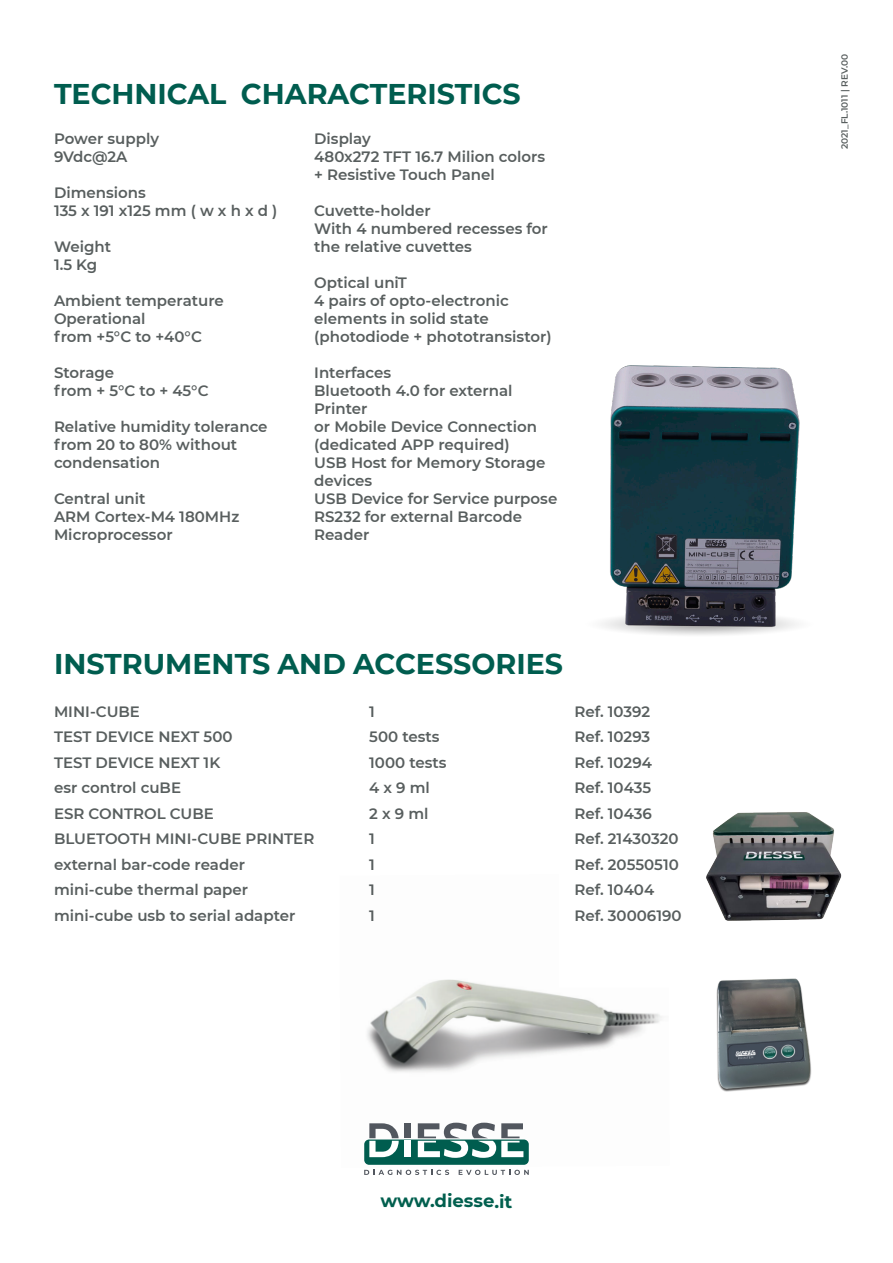
<style>
.page{position:relative;width:893px;height:1263px;background:#fff}
.page>*{position:absolute;margin:0;border:0;box-sizing:border-box;transform-origin:0 0}
.t1{font:700 28.5px "Montserrat";color:#005d4f}
.t2{font:700 18px "Montserrat";letter-spacing:-.01em;color:#015f4e}
.t3{font:600 15px/18px "Montserrat";color:#585e5e}
.t4{font:600 9px "Montserrat";color:#585e5e}
</style>
<div class="page">
<img style="left:364px;top:979px;width:298px;height:186px">
<div style="left:364px;top:1139px;width:165px;height:26px;background:#005d4f;border-radius:5px"></div>
<svg style="left:369px;top:1123px;width:30px;height:34px"></svg>
<div style="left:404px;top:1123px;width:6px;height:15px;background:#52575f"></div>
<div style="left:404px;top:1141px;width:6px;height:16px;background:#fff"></div>
<svg style="left:418px;top:1123px;width:105px;height:35px"></svg>
<svg style="left:364px;top:1170px;width:85px;height:5px"></svg>
<svg style="left:459px;top:1170px;width:70px;height:5px"></svg>
<img style="left:716px;top:978px;width:96px;height:114px">
<img style="left:706px;top:812px;width:136px;height:109px">
<img style="left:602px;top:365px;width:198px;height:270px">
<p class="t1" style="left:54px;top:73px;width:468px">TECHNICAL CHARACTERISTICS</p>
<p class="t3" style="left:54px;top:129px;width:107px">Power supply</p>
<p class="t3" style="left:54px;top:147px;width:75px">9Vdc@2A</p>
<p class="t3" style="left:54px;top:183px;width:93px">Dimensions</p>
<p class="t3" style="left:54px;top:201px;width:225px">135 x 191 x125 mm ( w x h x d )</p>
<p class="t3" style="left:54px;top:237px;width:59px">Weight</p>
<p class="t3" style="left:54px;top:255px;width:45px">1.5 Kg</p>
<p class="t3" style="left:54px;top:291px;width:171px">Ambient temperature<br>Operational</p>
<p class="t3" style="left:54px;top:327px;width:149px">from +5°C to +40°C</p>
<p class="t3" style="left:54px;top:363px;width:62px">Storage</p>
<p class="t3" style="left:54px;top:381px;width:156px">from + 5°C to + 45°C</p>
<p class="t3" style="left:54px;top:417px;width:215px">Relative humidity tolerance</p>
<p class="t3" style="left:54px;top:435px;width:185px">from 20 to 80% without condensation</p>
<p class="t3" style="left:54px;top:489px;width:93px">Central unit</p>
<p class="t3" style="left:54px;top:507px;width:187px">ARM Cortex-M4 180MHz<br>Microprocessor</p>
<p class="t3" style="left:314px;top:129px;width:58px">Display</p>
<p class="t3" style="left:314px;top:147px;width:232px">480x272 TFT 16.7 Milion colors + Resistive Touch Panel</p>
<p class="t3" style="left:314px;top:201px;width:118px">Cuvette-holder</p>
<p class="t3" style="left:314px;top:219px;width:235px">With 4 numbered recesses for the relative cuvettes</p>
<p class="t3" style="left:314px;top:273px;width:94px">Optical uniT</p>
<p class="t3" style="left:314px;top:291px;width:239px">4 pairs of opto-electronic elements in solid state (photodiode + phototransistor)</p>
<p class="t3" style="left:314px;top:363px;width:78px">Interfaces</p>
<p class="t3" style="left:314px;top:381px;width:200px">Bluetooth 4.0 for external<br>Printer</p>
<p class="t3" style="left:314px;top:417px;width:224px">or Mobile Device Connection</p>
<p class="t3" style="left:314px;top:435px;width:197px">(dedicated APP required)</p>
<p class="t3" style="left:314px;top:453px;width:233px">USB Host for Memory Storage devices</p>
<p class="t3" style="left:314px;top:489px;width:245px">USB Device for Service purpose</p>
<p class="t3" style="left:314px;top:507px;width:209px">RS232 for external Barcode<br>Reader</p>
<p class="t1" style="left:54px;top:643px;width:511px">INSTRUMENTS AND ACCESSORIES</p>
<p class="t3" style="left:54px;top:702px;width:88px">MINI-CUBE</p>
<p class="t3" style="left:54px;top:727px;width:180px">TEST DEVICE NEXT 500</p>
<p class="t3" style="left:54px;top:753px;width:168px">TEST DEVICE NEXT 1K</p>
<p class="t3" style="left:54px;top:778px;width:129px">esr control cuBE</p>
<p class="t3" style="left:54px;top:804px;width:161px">ESR CONTROL CUBE</p>
<p class="t3" style="left:54px;top:829px;width:262px">BLUETOOTH MINI-CUBE PRINTER</p>
<p class="t3" style="left:54px;top:855px;width:193px">external bar-code reader</p>
<p class="t3" style="left:54px;top:880px;width:196px">mini-cube thermal paper</p>
<p class="t3" style="left:54px;top:906px;width:243px">mini-cube usb to serial adapter</p>
<p class="t3" style="left:369px;top:702px;width:7px">1</p>
<p class="t3" style="left:369px;top:727px;width:72px">500 tests</p>
<p class="t3" style="left:369px;top:753px;width:79px">1000 tests</p>
<p class="t3" style="left:369px;top:778px;width:62px">4 x 9 ml</p>
<p class="t3" style="left:369px;top:804px;width:61px">2 x 9 ml</p>
<p class="t3" style="left:369px;top:829px;width:7px">1</p>
<p class="t3" style="left:369px;top:855px;width:7px">1</p>
<p class="t3" style="left:369px;top:880px;width:7px">1</p>
<p class="t3" style="left:369px;top:906px;width:7px">1</p>
<p class="t3" style="left:574px;top:702px;width:77px">Ref. 10392</p>
<p class="t3" style="left:574px;top:727px;width:77px">Ref. 10293</p>
<p class="t3" style="left:574px;top:753px;width:79px">Ref. 10294</p>
<p class="t3" style="left:574px;top:778px;width:78px">Ref. 10435</p>
<p class="t3" style="left:574px;top:804px;width:79px">Ref. 10436</p>
<p class="t3" style="left:574px;top:829px;width:106px">Ref. 21430320</p>
<p class="t3" style="left:574px;top:855px;width:106px">Ref. 20550510</p>
<p class="t3" style="left:574px;top:880px;width:81px">Ref. 10404</p>
<p class="t3" style="left:574px;top:906px;width:109px">Ref. 30006190</p>
<p class="t2" style="left:380px;top:1188px;width:134px">www.diesse.it</p>
<p class="t4" style="left:838px;top:149px;width:97px;rotate:-90deg">2021_FL.1011 | REV.00</p>
</div>
